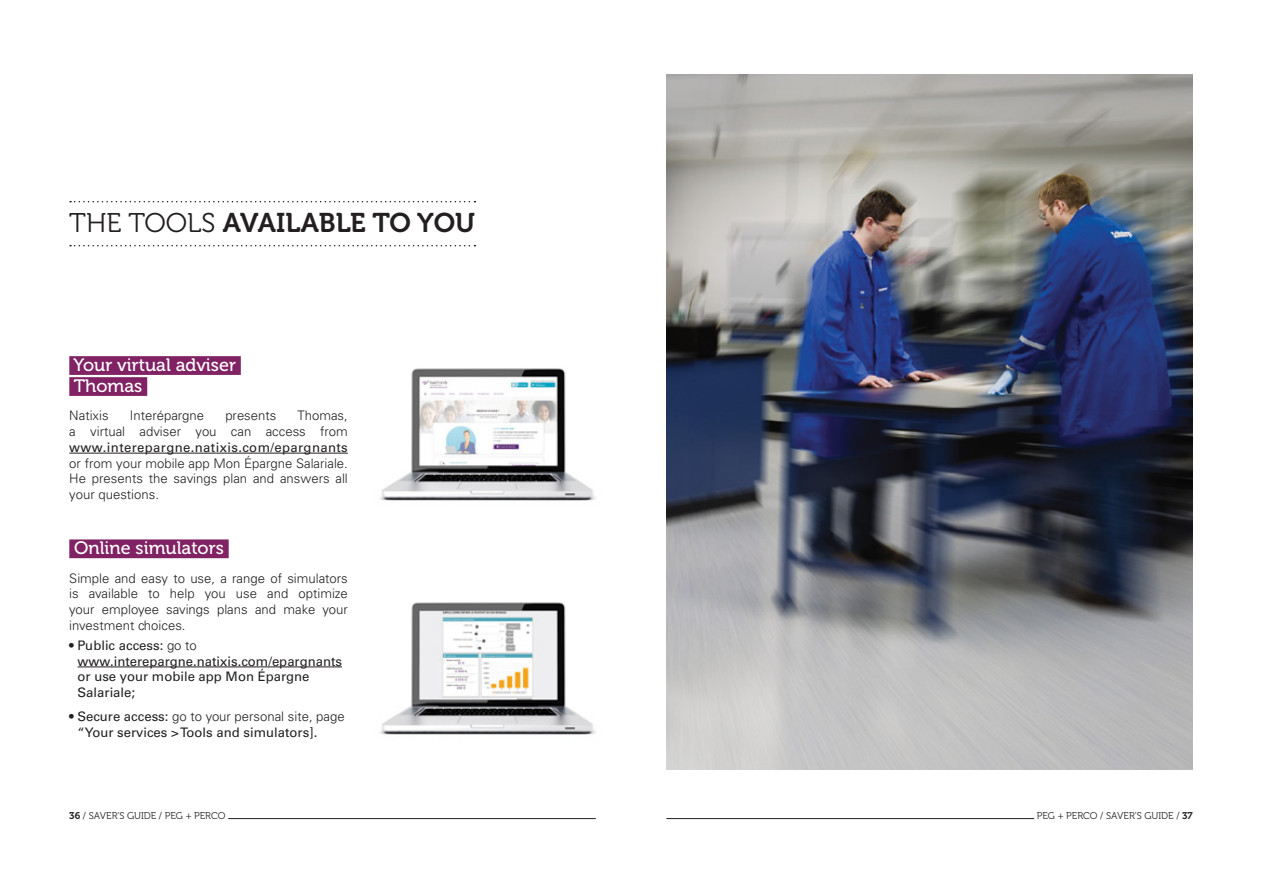
<style>
.page{position:relative;width:1263px;height:893px;background:#fff}
.page>*{position:absolute;margin:0;border:0;box-sizing:border-box;transform-origin:0 0}
.T2{font:27px "Museo 700";color:#231f20}
.T4_-_chapitre_1{font:18px/21px "Museo 500";color:#fff}
.t1{font:300 13.2px/15.8px "Univers LT Std";color:#231f20;text-align:justify}
.t2{font:13.2px/15.8px "Univers LT Std";color:#231f20}
.t3{font:9.75px "Museo 300";color:#231f20}
.s1{font-family:"Museo 300"}
.s2{font-weight:400}
.s3{font-weight:300}
.s4{font-family:"Museo 700"}
</style>
<div class="page">
<img style="left:666px;top:74px;width:527px;height:695px">
<img style="left:380px;top:368px;width:216px;height:133px">
<img style="left:379px;top:602px;width:217px;height:133px">
<hr style="left:666px;top:818px;width:368px;height:1px;background:#231f20">
<hr style="left:228px;top:818px;width:368px;height:1px;background:#231f20">
<svg style="left:70px;top:201px;width:405px;height:1px"></svg>
<svg style="left:70px;top:245px;width:405px;height:1px"></svg>
<div style="left:69px;top:356px;width:172px;height:19px;background:#802263"></div>
<div style="left:69px;top:377px;width:78px;height:19px;background:#802263"></div>
<hr style="left:69px;top:453px;width:279px;height:1px;background:#231f20">
<div style="left:69px;top:539px;width:160px;height:19px;background:#802263"></div>
<hr style="left:78px;top:667px;width:264px;height:1px;background:#231f20">
<p class="T2" style="left:69px;top:208px;width:407px"><span class="s1">THE TOOLS</span> AVAILABLE TO YOU</p>
<p class="T4_-_chapitre_1" style="left:74px;top:354px;width:164px">Your virtual adviser<br>Thomas</p>
<p class="t1" style="left:69px;top:408px;width:41px">Natixis</p>
<p class="t1" style="left:130px;top:408px;width:76px">Interépargne</p>
<p class="t1" style="left:225px;top:408px;width:53px">presents</p>
<p class="t1" style="left:69px;top:408px;width:280px;text-indent:228px">Thomas, a virtual adviser you can access from <span class="s2">www.interepargne.natixis.com/epargnants </span>or from your mobile app Mon Épargne Salariale.<br>He presents the savings plan and answers all your questions.</p>
<p class="T4_-_chapitre_1" style="left:74px;top:538px;width:151px">Online simulators</p>
<p class="t1" style="left:69px;top:570px;width:280px">Simple and easy to use, a range of simulators is available to help you use and optimize your employee savings plans and make your investment choices.</p>
<p class="t2" style="left:78px;top:637px;width:266px;text-indent:-8px">• Public access: <span class="s3">go to </span>www.interepargne.natixis.com/epargnants or use your mobile app Mon Épargne<br>Salariale;</p>
<p class="t2" style="left:78px;top:709px;width:269px;text-indent:-8px">• Secure access: <span class="s3">go to your personal site, page </span>“Your services &gt; Tools and simulators].</p>
<p class="t3" style="left:69px;top:810px;width:158px"><span class="s4">36</span> / SAVER’S GUIDE / PEG + PERCO</p>
<p class="t3" style="left:1037px;top:810px;width:157px">PEG + PERCO / SAVER’S GUIDE / <span class="s4">37</span></p>
</div>
